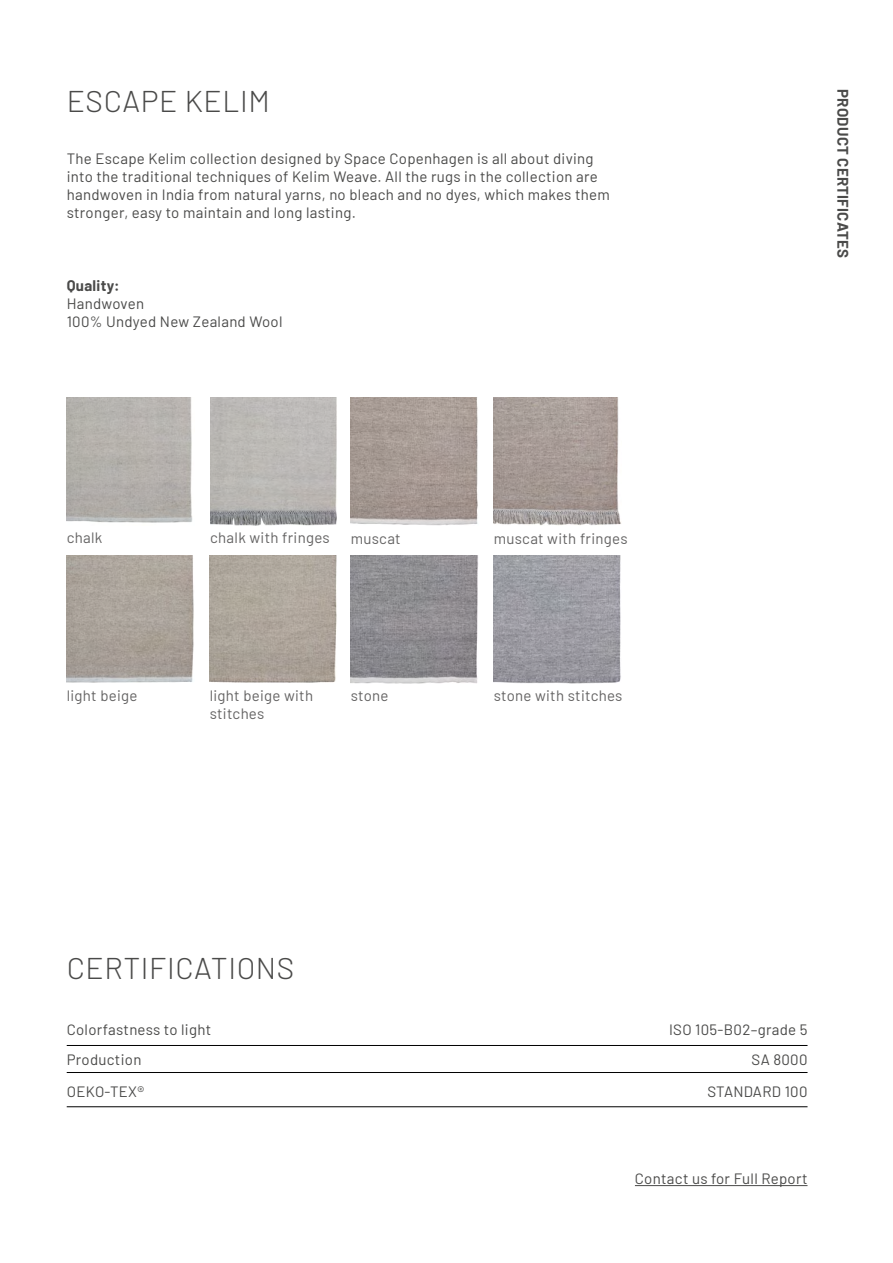
<style>
.page{position:relative;width:893px;height:1263px;background:#fff}
.page>*{position:absolute;margin:0;border:0;box-sizing:border-box;transform-origin:0 0}
.t1{font:300 30px "Barlow";letter-spacing:.02em;color:#4a4a49}
.t2{font:15px/18px "Barlow";letter-spacing:.02em;color:#4a4a49}
.t3{font:15px/18px "Barlow";letter-spacing:.02em;color:#646363}
.t4{font:700 15px "Barlow";letter-spacing:.02em;color:#4a4a49}
</style>
<div class="page">
<img style="left:67px;top:398px;width:126px;height:125px">
<img style="left:210px;top:555px;width:127px;height:128px">
<img style="left:67px;top:555px;width:127px;height:128px">
<img style="left:210px;top:398px;width:127px;height:127px">
<img style="left:351px;top:398px;width:127px;height:127px">
<img style="left:494px;top:398px;width:127px;height:127px">
<img style="left:351px;top:555px;width:127px;height:128px">
<img style="left:494px;top:555px;width:127px;height:128px">
<hr style="left:635px;top:1185px;width:172px;height:1px;background:#4a4a49">
<hr style="left:67px;top:1045px;width:740px;height:1px;background:#000">
<hr style="left:67px;top:1072px;width:740px;height:1px;background:#000">
<hr style="left:67px;top:1106px;width:740px;height:1px;background:#000">
<h1 class="t1" style="left:67px;top:80px;width:205px">ESCAPE KELIM</h1>
<p class="t4" style="left:854px;top:89px;width:170px;rotate:90deg">PRODUCT CERTIFICATES</p>
<p class="t2" style="left:67px;top:149px;width:545px">The Escape Kelim collection designed by Space Copenhagen is all about diving into the traditional techniques of Kelim Weave. All the rugs in the collection are handwoven in India from natural yarns, no bleach and no dyes, which makes them stronger, easy to maintain and long lasting.</p>
<p class="t4" style="left:67px;top:275px;width:54px">Quality:</p>
<p class="t2" style="left:67px;top:294px;width:217px">Handwoven<br>100% Undyed New Zealand Wool</p>
<p class="t3" style="left:67px;top:528px;width:37px">chalk</p>
<p class="t3" style="left:210px;top:528px;width:121px">chalk with fringes</p>
<p class="t3" style="left:351px;top:528px;width:52px">muscat</p>
<p class="t3" style="left:494px;top:528px;width:135px">muscat with fringes</p>
<p class="t3" style="left:67px;top:685px;width:72px">light beige</p>
<p class="t3" style="left:210px;top:685px;width:105px">light beige with stitches</p>
<p class="t3" style="left:351px;top:686px;width:39px">stone</p>
<p class="t3" style="left:494px;top:686px;width:130px">stone with stitches</p>
<h1 class="t1" style="left:67px;top:946px;width:229px">CERTIFICATIONS</h1>
<p class="t2" style="left:67px;top:1013px;width:146px;line-height:30px">Colorfastness to light<br>Production</p>
<p class="t2" style="left:67px;top:1081px;width:79px">OEKO-TEX®</p>
<p class="t2" style="left:707px;top:1081px;width:102px">STANDARD 100</p>
<p class="t2" style="left:669px;top:1013px;width:140px;line-height:30px;text-align:right">ISO 105-B02–grade 5<br>SA 8000</p>
<p class="t2" style="left:635px;top:1169px;width:174px">Contact us for Full Report</p>
</div>
